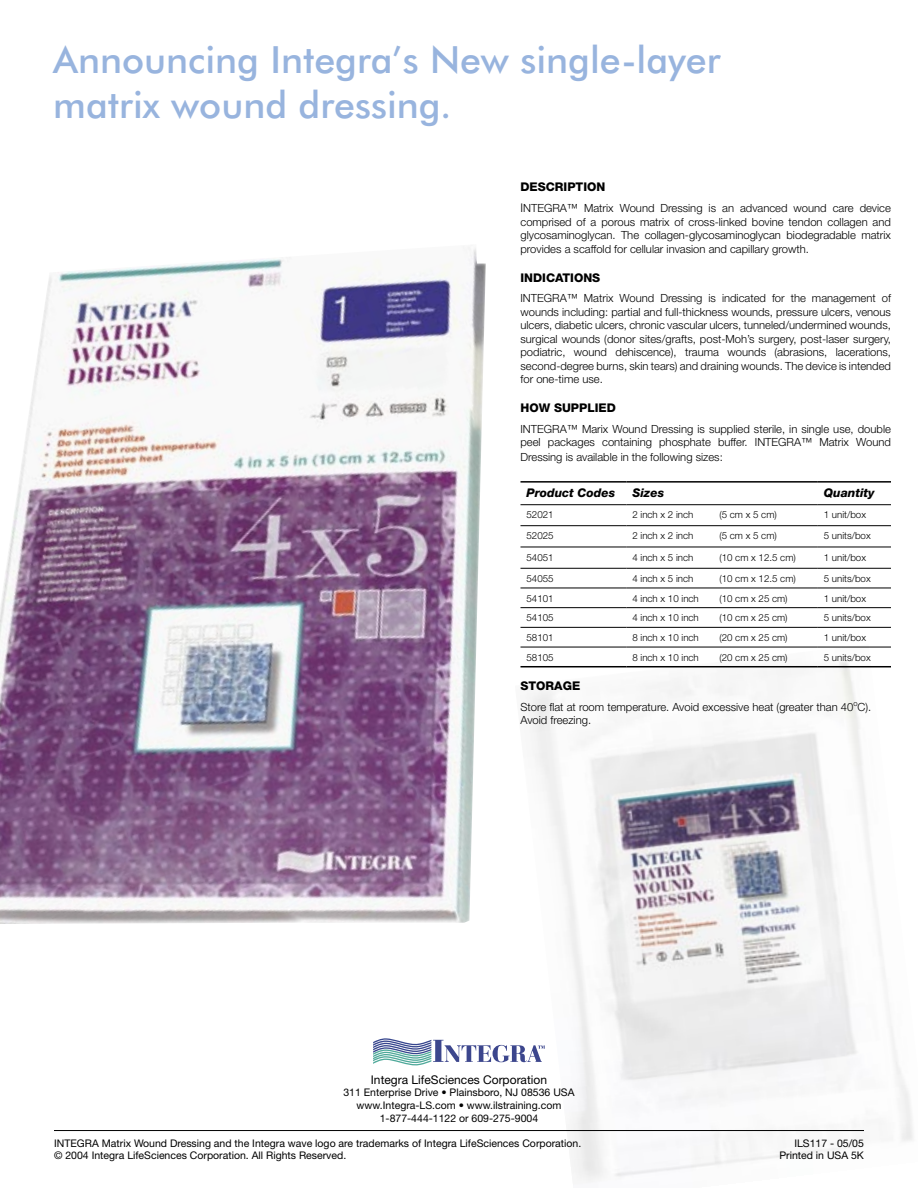
<style>
.page{position:relative;width:918px;height:1188px;background:#fff}
.page>*{position:absolute;margin:0;border:0;box-sizing:border-box;transform-origin:0 0}
.t1{font:500 37.5px "Futura BT";color:#98b4de}
.t2{font:800 12px "Helvetica Neue";color:#000}
.t3{font:12px "Helvetica Neue";color:#000}
.t4{font:italic 800 12px "Helvetica Neue";color:#000}
.t5{font:300 11.25px/13.5px "Helvetica Neue";color:#000;text-align:justify}
.t6{font:10.5px "Helvetica Neue";color:#000}
.t7{font:300 9.75px "Helvetica Neue";color:#000}
.s1{font-size:12px}
</style>
<div class="page">
<img style="left:520px;top:646px;width:393px;height:536px">
<hr style="left:54px;top:1130px;width:810px;height:1px;background:#000">
<svg style="left:373px;top:1038px;width:172px;height:28px"></svg>
<hr style="left:520px;top:481px;width:106px;height:2px;background:#000">
<hr style="left:626px;top:481px;width:192px;height:2px;background:#000">
<hr style="left:818px;top:481px;width:73px;height:2px;background:#000">
<hr style="left:520px;top:666px;width:106px;height:1px;background:#000">
<hr style="left:626px;top:666px;width:192px;height:1px;background:#000">
<hr style="left:818px;top:666px;width:73px;height:1px;background:#000">
<hr style="left:520px;top:504px;width:106px;height:1px;background:#000">
<hr style="left:626px;top:504px;width:192px;height:1px;background:#000">
<hr style="left:818px;top:504px;width:73px;height:1px;background:#000">
<hr style="left:520px;top:525px;width:106px;height:1px;background:#000">
<hr style="left:626px;top:525px;width:192px;height:1px;background:#000">
<hr style="left:818px;top:525px;width:73px;height:1px;background:#000">
<hr style="left:520px;top:547px;width:106px;height:1px;background:#000">
<hr style="left:626px;top:547px;width:192px;height:1px;background:#000">
<hr style="left:818px;top:547px;width:73px;height:1px;background:#000">
<hr style="left:520px;top:568px;width:106px;height:1px;background:#000">
<hr style="left:626px;top:568px;width:192px;height:1px;background:#000">
<hr style="left:818px;top:568px;width:73px;height:1px;background:#000">
<hr style="left:520px;top:588px;width:106px;height:1px;background:#000">
<hr style="left:626px;top:588px;width:192px;height:1px;background:#000">
<hr style="left:818px;top:588px;width:73px;height:1px;background:#000">
<hr style="left:520px;top:607px;width:106px;height:1px;background:#000">
<hr style="left:626px;top:607px;width:192px;height:1px;background:#000">
<hr style="left:818px;top:607px;width:73px;height:1px;background:#000">
<hr style="left:520px;top:627px;width:106px;height:1px;background:#000">
<hr style="left:626px;top:627px;width:192px;height:1px;background:#000">
<hr style="left:818px;top:627px;width:73px;height:1px;background:#000">
<hr style="left:520px;top:647px;width:106px;height:1px;background:#000">
<hr style="left:626px;top:647px;width:192px;height:1px;background:#000">
<hr style="left:818px;top:647px;width:73px;height:1px;background:#000">
<img style="left:0;top:247px;width:486px;height:677px">
<p class="t1" style="left:53px;top:37px;width:669px">Announcing Integra’s New single-layer</p>
<p class="t1" style="left:53px;top:82px;width:400px">matrix wound dressing.</p>
<p class="t2" style="left:520px;top:179px;width:86px">DESCRIPTION</p>
<p class="t5" style="left:520px;top:201px;width:372px"><span class="s1">I</span>NTEGRA™ Matrix Wound Dressing is an advanced wound care device comprised of a porous matrix of cross-linked bovine tendon collagen and glycosaminoglycan. The collagen-glycosaminoglycan biodegradable matrix provides a scaffold for cellular invasion and capillary growth.</p>
<p class="t2" style="left:520px;top:270px;width:81px">INDICATIONS</p>
<p class="t5" style="left:520px;top:291px;width:372px">INTEGRA™ Matrix Wound Dressing is indicated for the management of wounds including: partial and full-thickness wounds, pressure ulcers, venous ulcers, diabetic ulcers, chronic vascular ulcers, tunneled/undermined wounds, surgical wounds (donor sites/grafts, post-Moh’s surgery, post-laser surgery, podiatric, wound dehiscence), trauma wounds (abrasions, lacerations, second-degree burns, skin tears) and draining wounds. The device is intended for one-time use.</p>
<p class="t2" style="left:520px;top:401px;width:97px">HOW SUPPLIED</p>
<p class="t5" style="left:520px;top:422px;width:372px;line-height:14px">INTEGRA™ Marix Wound Dressing is supplied sterile, in single use, double peel packages containing phosphate buffer. INTEGRA™ Matrix Wound Dressing is available in the following sizes:</p>
<p class="t4" style="left:526px;top:486px;width:90px">Product Codes</p>
<p class="t4" style="left:632px;top:486px;width:33px">Sizes</p>
<p class="t4" style="left:824px;top:486px;width:52px">Quantity</p>
<p class="t7" style="left:526px;top:509px;width:29px">52021</p>
<p class="t7" style="left:632px;top:509px;width:63px">2 inch x 2 inch</p>
<p class="t7" style="left:719px;top:509px;width:59px">(5 cm x 5 cm)</p>
<p class="t7" style="left:824px;top:509px;width:44px">1 unit/box</p>
<p class="t7" style="left:526px;top:530px;width:29px">52025</p>
<p class="t7" style="left:632px;top:530px;width:63px">2 inch x 2 inch</p>
<p class="t7" style="left:719px;top:530px;width:59px">(5 cm x 5 cm)</p>
<p class="t7" style="left:824px;top:530px;width:48px">5 units/box</p>
<p class="t7" style="left:526px;top:551px;width:29px">54051</p>
<p class="t7" style="left:632px;top:551px;width:63px">4 inch x 5 inch</p>
<p class="t7" style="left:719px;top:551px;width:78px">(10 cm x 12.5 cm)</p>
<p class="t7" style="left:824px;top:551px;width:44px">1 unit/box</p>
<p class="t7" style="left:526px;top:573px;width:29px">54055</p>
<p class="t7" style="left:632px;top:573px;width:63px">4 inch x 5 inch</p>
<p class="t7" style="left:719px;top:573px;width:78px">(10 cm x 12.5 cm)</p>
<p class="t7" style="left:824px;top:573px;width:48px">5 units/box</p>
<p class="t7" style="left:526px;top:592px;width:29px">54101</p>
<p class="t7" style="left:632px;top:592px;width:68px">4 inch x 10 inch</p>
<p class="t7" style="left:719px;top:592px;width:70px">(10 cm x 25 cm)</p>
<p class="t7" style="left:824px;top:592px;width:44px">1 unit/box</p>
<p class="t7" style="left:526px;top:612px;width:29px">54105</p>
<p class="t7" style="left:632px;top:612px;width:68px">4 inch x 10 inch</p>
<p class="t7" style="left:719px;top:612px;width:70px">(10 cm x 25 cm)</p>
<p class="t7" style="left:824px;top:612px;width:48px">5 units/box</p>
<p class="t7" style="left:526px;top:632px;width:29px">58101</p>
<p class="t7" style="left:632px;top:632px;width:68px">8 inch x 10 inch</p>
<p class="t7" style="left:719px;top:632px;width:70px">(20 cm x 25 cm)</p>
<p class="t7" style="left:824px;top:632px;width:44px">1 unit/box</p>
<p class="t7" style="left:526px;top:651px;width:29px">58105</p>
<p class="t7" style="left:632px;top:651px;width:68px">8 inch x 10 inch</p>
<p class="t7" style="left:719px;top:651px;width:70px">(20 cm x 25 cm)</p>
<p class="t7" style="left:824px;top:651px;width:48px">5 units/box</p>
<p class="t2" style="left:520px;top:679px;width:61px">STORAGE</p>
<p class="t5" style="left:520px;top:700px;width:352px">Store flat at room temperature. Avoid excessive heat (greater than 40<sup>o</sup>C).<br>Avoid freezing.</p>
<p class="t3" style="left:371px;top:1072px;width:178px">Integra LifeSciences Corporation</p>
<p class="t6" style="left:343px;top:1086px;width:233px">311 Enterprise Drive • Plainsboro, NJ 08536 USA</p>
<p class="t6" style="left:357px;top:1099px;width:206px">www.Integra-LS.com • www.ilstraining.com</p>
<p class="t6" style="left:380px;top:1112px;width:160px">1-877-444-1122 or 609-275-9004</p>
<p class="t6" style="left:54px;top:1137px;width:529px">INTEGRA Matrix Wound Dressing and the Integra wave logo are trademarks of Integra LifeSciences Corporation.</p>
<p class="t6" style="left:54px;top:1149px;width:294px">© 2004 Integra LifeSciences Corporation. All Rights Reserved.</p>
<p class="t6" style="left:794px;top:1137px;width:71px">ILS117 - 05/05</p>
<p class="t6" style="left:779px;top:1149px;width:86px">Printed in USA 5K</p>
</div>
